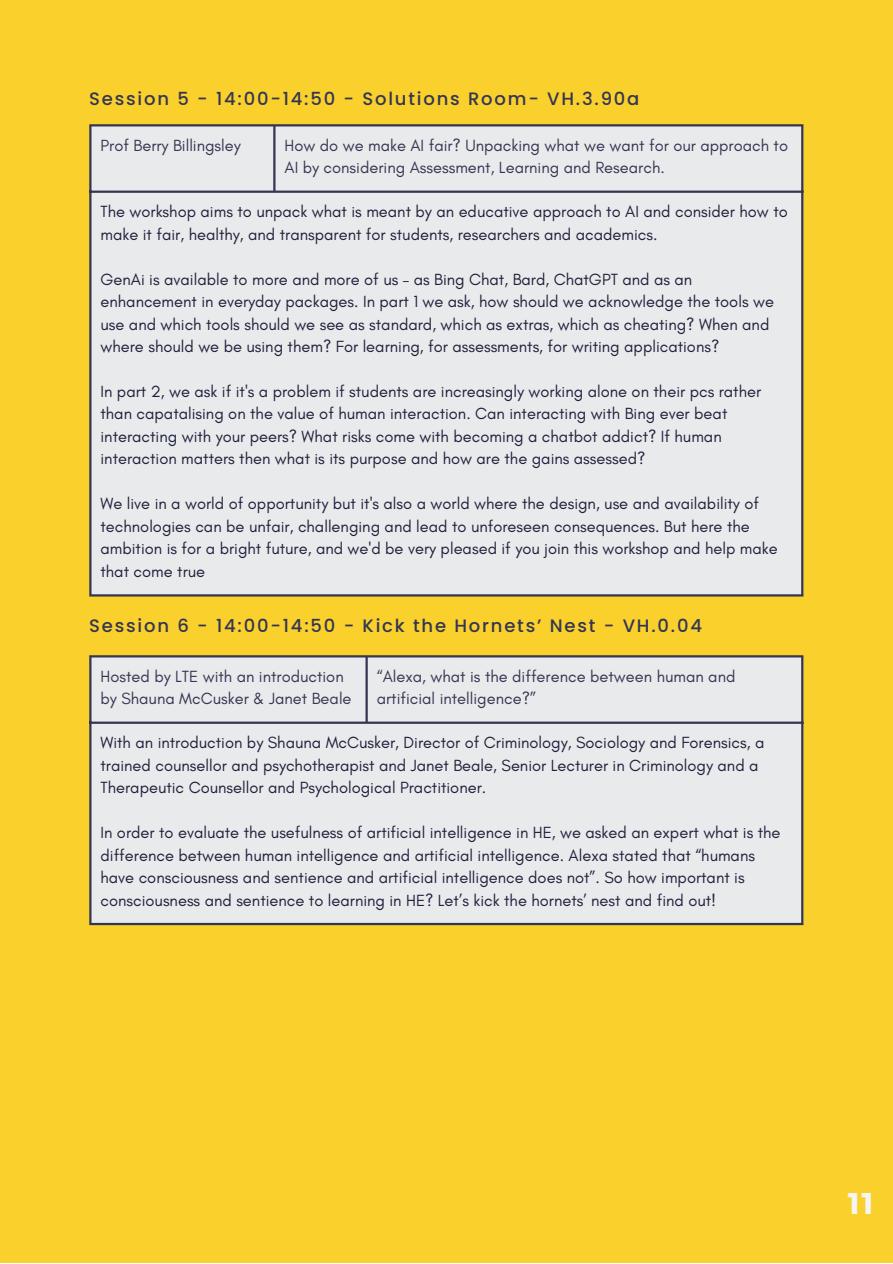
<style>
.page{position:relative;width:893px;height:1264px;background:#fff}
.page>*{position:absolute;margin:0;border:0;box-sizing:border-box;transform-origin:0 0}
.t1{font:700 30px "Montserrat";color:#f5f5f5}
.t2{font:500 18px "Poppins";letter-spacing:.1em;color:#333652}
.t3{font:16.5px/22.5px "Glacial Indifference";color:#1d213b}
.t4{font:16.5px/22.5px "Glacial Indifference";color:#333652}
</style>
<div class="page">
<div style="left:0;top:0;width:892px;height:1262px;background:#fad02c"></div>
<div style="left:91px;top:126px;width:710px;height:468px;background:#e9eaec"></div>
<hr style="left:89px;top:126px;width:2px;height:468px;background:#333652">
<hr style="left:273px;top:126px;width:2px;height:64px;background:#333652">
<hr style="left:801px;top:126px;width:2px;height:468px;background:#333652">
<hr style="left:89px;top:124px;width:714px;height:2px;background:#333652">
<hr style="left:89px;top:190px;width:714px;height:3px;background:#333652">
<hr style="left:89px;top:594px;width:714px;height:2px;background:#333652">
<div style="left:91px;top:657px;width:710px;height:265px;background:#e9eaec"></div>
<hr style="left:89px;top:657px;width:2px;height:265px;background:#333652">
<hr style="left:365px;top:657px;width:3px;height:64px;background:#333652">
<hr style="left:801px;top:657px;width:2px;height:265px;background:#333652">
<hr style="left:89px;top:655px;width:714px;height:2px;background:#333652">
<hr style="left:89px;top:721px;width:714px;height:2px;background:#333652">
<hr style="left:89px;top:922px;width:714px;height:3px;background:#333652">
<p class="t2" style="left:89px;top:86px;width:551px">Session 5 - 14:00-14:50 - Solutions Room- VH.3.90a</p>
<p class="t4" style="left:100px;top:134px;width:142px">Prof Berry Billingsley</p>
<p class="t4" style="left:284px;top:134px;width:505px">How do we make AI fair? Unpacking what we want for our approach to<br>AI by considering Assessment, Learning and Research.</p>
<p class="t3" style="left:100px;top:200px;width:688px">The workshop aims to unpack what is meant by an educative approach to AI and consider how to make it fair, healthy, and transparent for students, researchers and academics.</p>
<p class="t3" style="left:100px;top:267px;width:675px">GenAi is available to more and more of us – as Bing Chat, Bard, ChatGPT and as an enhancement in everyday packages. In part 1 we ask, how should we acknowledge the tools we use and which tools should we see as standard, which as extras, which as cheating? When and where should we be using them? For learning, for assessments, for writing applications?</p>
<p class="t3" style="left:100px;top:380px;width:662px">In part 2, we ask if it's a problem if students are increasingly working alone on their pcs rather than capatalising on the value of human interaction. Can interacting with Bing ever beat interacting with your peers? What risks come with becoming a chatbot addict? If human interaction matters then what is its purpose and how are the gains assessed?</p>
<p class="t3" style="left:100px;top:492px;width:678px">We live in a world of opportunity but it's also a world where the design, use and availability of technologies can be unfair, challenging and lead to unforeseen consequences. But here the ambition is for a bright future, and we'd be very pleased if you join this workshop and help make that come true</p>
<p class="t2" style="left:89px;top:612px;width:614px">Session 6 - 14:00-14:50 - Kick the Hornets’ Nest - VH.0.04</p>
<p class="t4" style="left:100px;top:664px;width:252px">Hosted by LTE with an introduction by Shauna McCusker &amp; Janet Beale</p>
<p class="t4" style="left:377px;top:664px;width:360px">“Alexa, what is the difference between human and artificial intelligence?”</p>
<p class="t3" style="left:100px;top:731px;width:665px">With an introduction by Shauna McCusker, Director of Criminology, Sociology and Forensics, a trained counsellor and psychotherapist and Janet Beale, Senior Lecturer in Criminology and a<br>Therapeutic Counsellor and Psychological Practitioner.</p>
<p class="t3" style="left:100px;top:821px;width:681px">In order to evaluate the usefulness of artificial intelligence in HE, we asked an expert what is the difference between human intelligence and artificial intelligence. Alexa stated that “humans have consciousness and sentience and artificial intelligence does not”. So how important is consciousness and sentience to learning in HE? Let’s kick the hornets’ nest and find out!</p>
<p class="t1" style="left:847px;top:1183px;width:27px">11</p>
</div>
